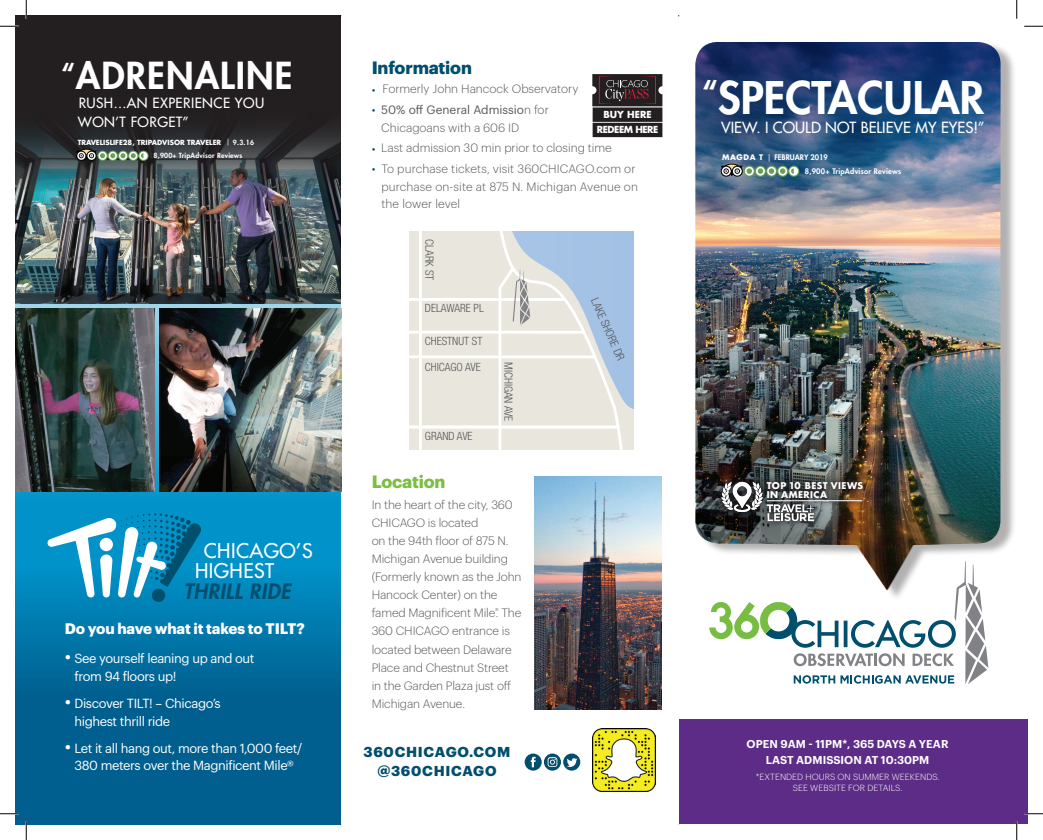
<style>
.page{position:relative;width:1043px;height:840px;background:#fff}
.page>*{position:absolute;margin:0;border:0;box-sizing:border-box;transform-origin:0 0}
.t1{font:800 43.75px "Futura Std";color:#fff}
.t2{font:800 36.25px "Futura Std";letter-spacing:.03em;color:#fff}
.t3{font:italic 800 20.62px "Futura Std";letter-spacing:.02em;color:#014e6d}
.t4{font:500 19.75px/19.8px "Futura Std";letter-spacing:.02em;color:#fff}
.t5{font:700 17.5px "Graphik";letter-spacing:-.01em;color:#014e6d}
.t6{font:700 17.5px "Graphik";letter-spacing:-.01em;color:#7abe42}
.t7{font:500 15px "Futura Std";color:#fff}
.t8{font:700 15px "Graphik";letter-spacing:-.01em;color:#fff}
.t9{font:700 14.12px/18.8px "Graphik";letter-spacing:.055em;color:#014e6d;text-align:center}
.t10{font:500 13.75px/18.8px "Futura Std";letter-spacing:.03em;color:#fff}
.t11{font:13px/17.5px "Graphik";letter-spacing:-.03em;color:#fff}
.t12{font:300 11.88px/18.1px "Graphik";letter-spacing:-.01em;color:#57585a}
.t13{font:300 11.88px/17.5px "Graphik";letter-spacing:.01em;color:#57585a}
.t14{font:300 condensed 11.38px "Helvetica Neue";color:#57585a}
.t15{font:600 11.12px/15.8px "Graphik";letter-spacing:.005em;color:#fff;text-align:center}
.t16{font:700 9.5px/15.2px "Futura Std";letter-spacing:-.05em;color:#fff;text-align:center}
.t17{font:700 9.12px/9.1px "Futura Std";letter-spacing:.05em;color:#fff}
.t18{font:300 8.75px/11.2px "Graphik";letter-spacing:.005em;color:#fff;text-align:center}
.t19{font:8.75px "Gotham";color:#000}
.t20{font:800 7.5px/13.4px "Futura Std";letter-spacing:.03em;color:#fff}
.t21{font:700 6.88px/13.5px "Futura Std";color:#fff}
.s1{font-size:27.5px}
.s2{font-weight:400}
.s3{font-weight:800}
.s4{font-size:19.12px}
.s5{color:#014e6d}
.s6{font-weight:700}
</style>
<div class="page">
<img style="left:15px;top:191px;width:326px;height:113px">
<svg style="left:15px;top:15px;width:326px;height:176px;background:#2a2c2e"></svg>
<div style="left:699px;top:41px;width:317px;height:560px;background:#231f20;opacity:.35"></div>
<img style="left:696px;top:42px;width:305px;height:548px">
<svg style="left:15px;top:454px;width:326px;height:371px;background:#0070a1"></svg>
<svg style="left:709px;top:561px;width:279px;height:126px"></svg>
<div style="left:592px;top:107px;width:70px;height:15px;background:#231f20"></div>
<div style="left:592px;top:123px;width:70px;height:14px;background:#231f20"></div>
<svg style="left:592px;top:74px;width:70px;height:32px;background:#3f3032"></svg>
<svg style="left:48px;top:513px;width:153px;height:85px"></svg>
<div style="left:152px;top:589px;width:13px;height:13px;background:#014f6e;border-radius:50%"></div>
<div style="left:715px;top:475px;width:154px;height:53px;background:#231f20;opacity:.75"></div>
<svg style="left:721px;top:481px;width:93px;height:40px"></svg>
<hr style="left:767px;top:501px;width:95px;height:1px;background:#fff">
<svg style="left:720px;top:163px;width:79px;height:14px"></svg>
<svg style="left:76px;top:148px;width:73px;height:13px"></svg>
<img style="left:592px;top:728px;width:63px;height:63px">
<svg style="left:423px;top:232px;width:211px;height:217px;background:#d4dbdf"></svg>
<svg style="left:409px;top:232px;width:14px;height:217px"></svg>
<svg style="left:438px;top:232px;width:188px;height:217px;background:#d8dddf"></svg>
<svg style="left:409px;top:425px;width:209px;height:4px"></svg>
<hr style="left:409px;top:355px;width:186px;height:3px;background:#fff">
<hr style="left:409px;top:298px;width:156px;height:3px;background:#fff">
<hr style="left:409px;top:331px;width:175px;height:3px;background:#fff">
<svg style="left:497px;top:265px;width:33px;height:184px;background:#e6e4dd"></svg>
<div style="left:679px;top:719px;width:348px;height:105px;background:#5c2c86"></div>
<img style="left:534px;top:477px;width:128px;height:233px">
<svg style="left:524px;top:754px;width:56px;height:17px"></svg>
<img style="left:160px;top:308px;width:181px;height:183px">
<img style="left:15px;top:308px;width:139px;height:183px">
<svg style="left:0;top:25px;width:19px;height:2px"></svg>
<svg style="left:1024px;top:25px;width:18px;height:2px"></svg>
<svg style="left:0;top:813px;width:19px;height:2px"></svg>
<svg style="left:1024px;top:813px;width:18px;height:2px"></svg>
<svg style="left:25px;top:0;width:2px;height:19px"></svg>
<svg style="left:25px;top:821px;width:2px;height:19px"></svg>
<svg style="left:1016px;top:0;width:1px;height:19px"></svg>
<svg style="left:1016px;top:821px;width:1px;height:19px"></svg>
<h2 class="t2" style="left:62px;top:53px;width:232px"><span class="s1">“</span>ADRENALINE</h2>
<p class="t10" style="left:78px;top:94px;width:188px">RUSH...AN EXPERIENCE YOU<br>WON’T FORGET”</p>
<p class="t21" style="left:154px;top:135px;width:102px;text-indent:-76px">TRAVELISLIFE28, TRIPADVISOR TRAVELER <span class="s2">|</span> <span class="s3">9.3.16<br>8,900+ TripAdvisor Reviews</span></p>
<h3 class="t4" style="left:195px;top:541px;width:119px;text-indent:9px">CHICAGO’S<br>HIGHEST</h3>
<h3 class="t3" style="left:184px;top:578px;width:108px">THRILL RIDE</h3>
<p class="t8" style="left:65px;top:617px;width:241px">Do you have what it takes to TILT?</p>
<p class="t11" style="left:74px;top:649px;width:182px;text-indent:-9px"><span class="s4">•</span> See yourself leaning up and out from 94 floors up!</p>
<p class="t11" style="left:74px;top:693px;width:148px;text-indent:-9px"><span class="s4">•</span> Discover TILT! – Chicago’s highest thrill ride</p>
<p class="t11" style="left:65px;top:738px;width:239px;text-align:center"><span class="s4">•</span> Let it all hang out, more than 1,000 feet/<br>380 meters over the Magnificent Mile®</p>
<p class="t19" style="left:335px;top:17px;width:18px;rotate:-90deg">——</p>
<p class="t19" style="left:335px;top:841px;width:18px;rotate:-90deg">——</p>
<h3 class="t5" style="left:372px;top:54px;width:102px">Information</h3>
<p class="t12" style="left:372px;top:79px;width:208px"><span class="s5">•</span> Formerly John Hancock Observatory</p>
<p class="t12" style="left:381px;top:99px;width:169px;text-indent:-10px"><span class="s5">•</span> <span class="s2">50% off General Admissio</span>n for<br>Chicagoans with a 606 ID</p>
<p class="t12" style="left:372px;top:138px;width:242px"><span class="s5">•</span> Last admission 30 min prior to closing time</p>
<p class="t13" style="left:381px;top:159px;width:258px;text-indent:-10px"><span class="s5">•</span> To purchase tickets, visit 360CHICAGO.com or purchase on-site at 875 N. Michigan Avenue on the lower level</p>
<p class="t16" style="left:597px;top:107px;width:63px">BUY HERE<br>REDEEM HERE</p>
<p class="t14" style="left:425px;top:122px;width:48px">NORTH AVE</p>
<p class="t14" style="left:436px;top:239px;width:42px;rotate:90deg">CLARK ST</p>
<p class="t14" style="left:425px;top:302px;width:60px">DELAWARE PL</p>
<p class="t14" style="left:425px;top:335px;width:59px">CHESTNUT ST</p>
<p class="t14" style="left:425px;top:361px;width:57px">CHICAGO AVE</p>
<p class="t14" style="left:425px;top:430px;width:49px">GRAND AVE</p>
<p class="t14" style="left:515px;top:362px;width:61px;rotate:90deg">MICHIGAN AVE</p>
<h3 class="t6" style="left:372px;top:468px;width:75px">Location</h3>
<p class="t12" style="left:372px;top:494px;width:151px">In the heart of the city, 360<br>CHICAGO is located<br>on the 94th floor of 875 N.<br>Michigan Avenue building (Formerly known as the John<br>Hancock Center) on the famed Magnificent Mile<sup>®</sup>. The<br>360 CHICAGO entrance is located between Delaware<br>Place and Chestnut Street<br>in the Garden Plaza just off<br>Michigan Avenue.</p>
<p class="t14" style="left:425px;top:554px;width:61px">RANDOLPH ST</p>
<p class="t14" style="left:425px;top:639px;width:54px">JACKSON ST</p>
<p class="t9" style="left:363px;top:741px;width:148px">360CHICAGO.COM @360CHICAGO</p>
<p class="t14" style="left:600px;top:296px;width:68px;rotate:66deg">LAKE SHORE DR</p>
<p class="t19" style="left:673px;top:17px;width:18px;rotate:-90deg">——</p>
<p class="t19" style="left:673px;top:841px;width:18px;rotate:-90deg">——</p>
<h1 class="t1" style="left:702px;top:70px;width:283px"><sup>“</sup>SPECTACULAR</h1>
<p class="t7" style="left:721px;top:118px;width:265px">VIEW. I COULD NOT BELIEVE MY EYES!”</p>
<p class="t20" style="left:804px;top:151px;width:98px;text-indent:-82px"><span class="s6">MAGDA T</span> <span class="s2">|</span> FEBRUARY 2019<br>8,900+ TripAdvisor Reviews</p>
<p class="t17" style="left:766px;top:481px;width:98px">TOP 10 BEST VIEWS<br>IN AMERICA</p>
<p class="t15" style="left:746px;top:735px;width:203px">OPEN 9AM - 11PM*, 365 DAYS A YEAR<br>LAST ADMISSION AT 10:30PM</p>
<p class="t18" style="left:755px;top:770px;width:185px">*EXTENDED HOURS ON SUMMER WEEKENDS.<br>SEE WEBSITE FOR DETAILS.</p>
</div>
